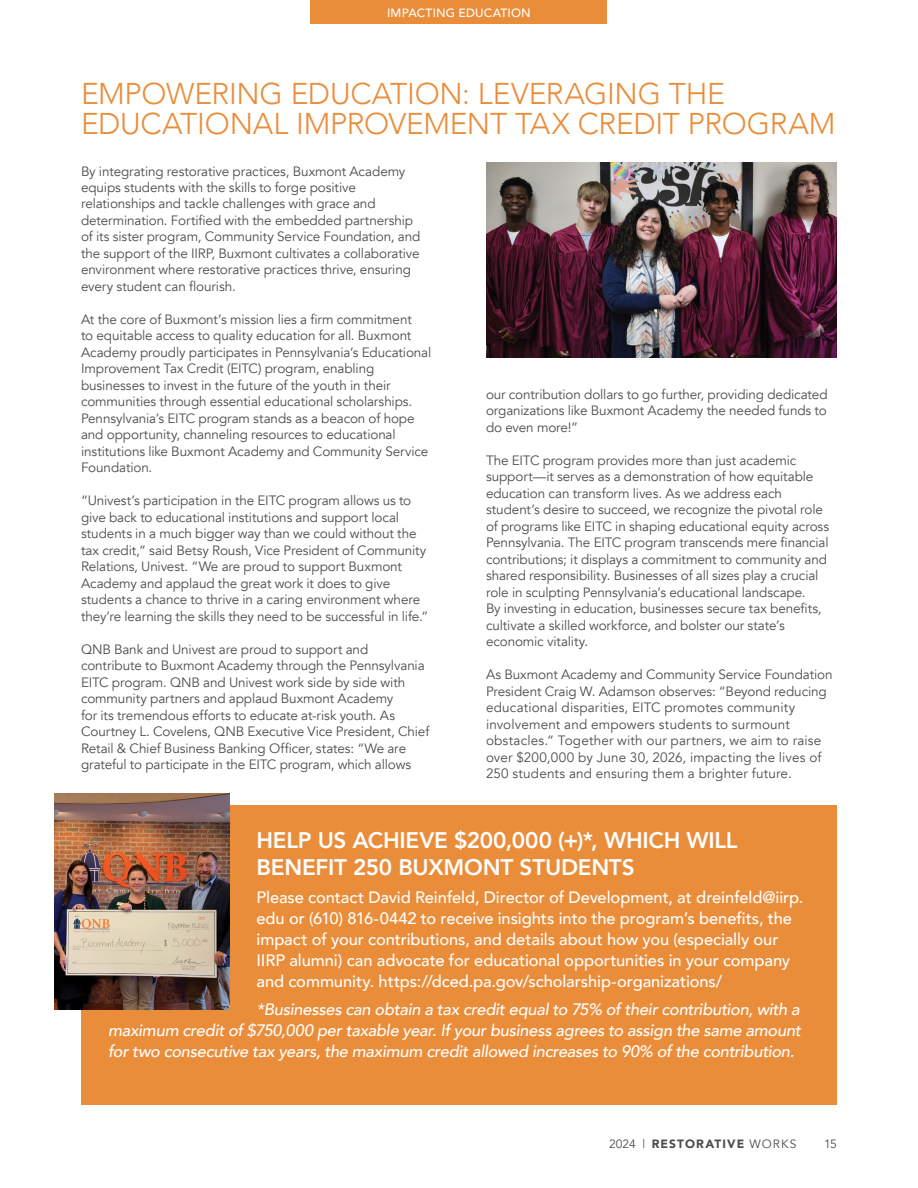
<style>
.page{position:relative;width:918px;height:1188px;background:#fff}
.page>*{position:absolute;margin:0;border:0;box-sizing:border-box;transform-origin:0 0}
.t1{font:300 30px/30px "Avenir";letter-spacing:-.005em;color:#ea8d3a}
.t2{font:800 22.5px/27px "Avenir";letter-spacing:-.01em;color:#fff}
.t3{font:500 16.5px/21px "Avenir";letter-spacing:-.005em;color:#fff}
.t4{font:italic 500 16.5px/21px "Avenir";letter-spacing:-.02em;color:#fff;text-align:justify}
.t5{font:13.5px/16.5px "Avenir";letter-spacing:-.01em;color:#4d4d4f}
.t6{font:13.5px/16.5px "Avenir";letter-spacing:.01em;color:#4d4d4f}
.t7{font:900 12px "Avenir";letter-spacing:.09em;color:#4d4d4f}
.t8{font:500 12px "Avenir";letter-spacing:.015em;color:#fff}
.t9{font:12px "Avenir";color:#4d4d4f}
.s1{font-weight:400}
</style>
<div class="page">
<div style="left:310px;top:0;width:298px;height:24px;background:#ea8d3a"></div>
<div style="left:81px;top:806px;width:756px;height:299px;background:#ea8d3a"></div>
<img style="left:54px;top:794px;width:176px;height:216px">
<img style="left:486px;top:162px;width:351px;height:196px">
<p class="t8" style="left:387px;top:2px;width:145px">IMPACTING EDUCATION</p>
<h1 class="t1" style="left:81px;top:78px;width:756px">EMPOWERING EDUCATION: LEVERAGING THE<br>EDUCATIONAL IMPROVEMENT TAX CREDIT PROGRAM</h1>
<p class="t5" style="left:81px;top:163px;width:341px">By integrating restorative practices, Buxmont Academy equips students with the skills to forge positive relationships and tackle challenges with grace and determination. Fortified with the embedded partnership of its sister program, Community Service Foundation, and the support of the IIRP, Buxmont cultivates a collaborative environment where restorative practices thrive, ensuring every student can flourish.</p>
<p class="t5" style="left:81px;top:311px;width:352px">At the core of Buxmont’s mission lies a firm commitment<br>to equitable access to quality education for all. Buxmont Academy proudly participates in Pennsylvania’s Educational Improvement Tax Credit (EITC) program, enabling businesses to invest in the future of the youth in their communities through essential educational scholarships.<br>Pennsylvania’s EITC program stands as a beacon of hope and opportunity, channeling resources to educational institutions like Buxmont Academy and Community Service Foundation.</p>
<p class="t5" style="left:81px;top:493px;width:349px">“Univest’s participation in the EITC program allows us to give back to educational institutions and support local students in a much bigger way than we could without the tax credit,” said Betsy Roush, Vice President of Community Relations, Univest. “We are proud to support Buxmont Academy and applaud the great work it does to give students a chance to thrive in a caring environment where they’re learning the skills they need to be successful in life.”</p>
<p class="t5" style="left:81px;top:641px;width:350px">QNB Bank and Univest are proud to support and contribute to Buxmont Academy through the Pennsylvania EITC program. QNB and Univest work side by side with community partners and applaud Buxmont Academy<br>for its tremendous efforts to educate at-risk youth. As Courtney L. Covelens, QNB Executive Vice President, Chief Retail &amp; Chief Business Banking Officer, states: “We are grateful to participate in the EITC program, which allows</p>
<p class="t5" style="left:486px;top:386px;width:343px;text-align:justify">our contribution dollars to go further, providing dedicated organizations like Buxmont Academy the needed funds to do even more!”</p>
<p class="t5" style="left:486px;top:452px;width:345px">The EITC program provides more than just academic support—it serves as a demonstration of how equitable education can transform lives. As we address each student’s desire to succeed, we recognize the pivotal role of programs like EITC in shaping educational equity across Pennsylvania. The EITC program transcends mere financial contributions; it displays a commitment to community and shared responsibility. Businesses of all sizes play a crucial role in sculpting Pennsylvania’s educational landscape.<br>By investing in education, businesses secure tax benefits, cultivate a skilled workforce, and bolster our state’s economic vitality.</p>
<p class="t6" style="left:486px;top:667px;width:348px">As Buxmont Academy and Community Service Foundation President Craig W. Adamson observes: “Beyond reducing educational disparities, EITC promotes community involvement and empowers students to surmount obstacles.” Together with our partners, we aim to raise over $200,000 by June 30, 2026, impacting the lives of 250 students and ensuring them a brighter future.</p>
<h2 class="t2" style="left:256px;top:827px;width:483px">HELP US ACHIEVE $200,000 (+)*, WHICH WILL<br>BENEFIT 250 BUXMONT STUDENTS</h2>
<p class="t3" style="left:256px;top:886px;width:549px">Please contact David Reinfeld, Director of Development, at dreinfeld@iirp. edu or (610) 816-0442 to receive insights into the program’s benefits, the impact of your contributions, and details about how you (especially our IIRP alumni) can advocate for educational opportunities in your company and community. https://dced.pa.gov/scholarship-organizations/</p>
<p class="t4" style="left:108px;top:999px;width:695px;text-indent:148px">*Businesses can obtain a tax credit equal to 75% of their contribution, with a maximum credit of $750,000 per taxable year. If your business agrees to assign the same amount for two consecutive tax years, the maximum credit allowed increases to 90% of the contribution.</p>
<p class="t7" style="left:609px;top:1133px;width:189px"><span class="s1">2024 |</span> RESTORATIVE <span class="s1">WORKS</span></p>
<p class="t9" style="left:824px;top:1136px;width:14px">15</p>
</div>
